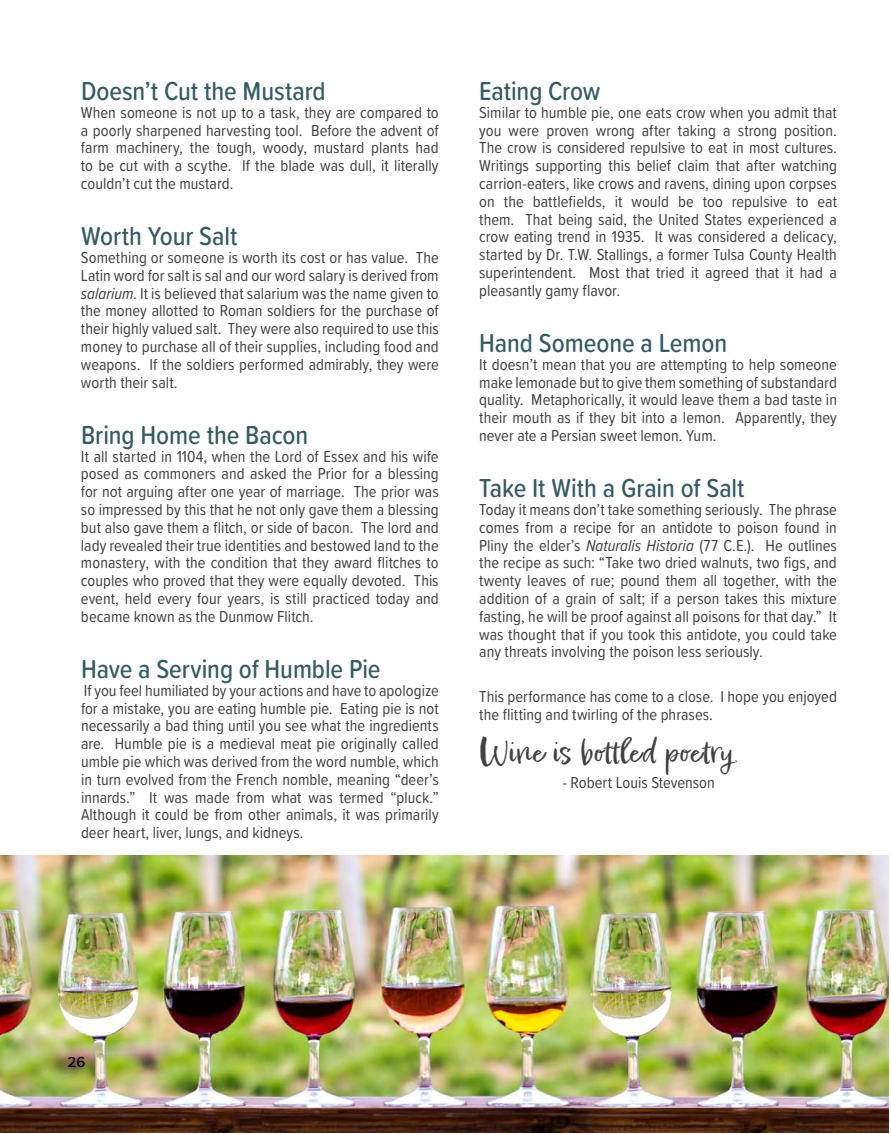
<style>
.page{position:relative;width:891px;height:1134px;background:#fff}
.page>*{position:absolute;margin:0;border:0;box-sizing:border-box;transform-origin:0 0}
.Story_Head{font:31.5px "Epicursive Script";letter-spacing:.01em;color:#414042}
.Story_Head-2{font:500 27px "Proxima Soft Cond";letter-spacing:-.005em;color:#355c62}
.Story_Head-3{font:16.5px/17.9px "Proxima Soft Cond";color:#414042;text-align:justify}
.t1{font:500 15px "Proxima Nova";color:#000}
.s1{font-style:italic}
</style>
<div class="page">
<img style="left:1px;top:855px;width:887px;height:277px">
<p class="Story_Head-2" style="left:81px;top:71px;width:246px">Doesn’t Cut the Mustard</p>
<p class="Story_Head-3" style="left:81px;top:103px;width:359px">When someone is not up to a task, they are compared to a poorly sharpened harvesting tool. Before the advent of farm machinery, the tough, woody, mustard plants had to be cut with a scythe. If the blade was dull, it literally couldn’t cut the mustard.</p>
<p class="Story_Head-2" style="left:81px;top:216px;width:158px">Worth Your Salt</p>
<p class="Story_Head-3" style="left:81px;top:248px;width:359px">Something or someone is worth its cost or has value. The Latin word for salt is sal and our word salary is derived from <span class="s1">salarium</span>. It is believed that salarium was the name given to the money allotted to Roman soldiers for the purchase of their highly valued salt. They were also required to use this money to purchase all of their supplies, including food and weapons. If the soldiers performed admirably, they were worth their salt.</p>
<p class="Story_Head-2" style="left:81px;top:415px;width:229px">Bring Home the Bacon</p>
<p class="Story_Head-3" style="left:81px;top:446px;width:359px">It all started in 1104, when the Lord of Essex and his wife posed as commoners and asked the Prior for a blessing for not arguing after one year of marriage. The prior was so impressed by this that he not only gave them a blessing but also gave them a flitch, or side of bacon. The lord and lady revealed their true identities and bestowed land to the monastery, with the condition that they award flitches to couples who proved that they were equally devoted. This event, held every four years, is still practiced today and became known as the Dunmow Flitch.</p>
<p class="Story_Head-2" style="left:81px;top:649px;width:301px">Have a Serving of Humble Pie</p>
<p class="Story_Head-3" style="left:81px;top:681px;width:359px">If you feel humiliated by your actions and have to apologize for a mistake, you are eating humble pie. Eating pie is not necessarily a bad thing until you see what the ingredients are. Humble pie is a medieval meat pie originally called umble pie which was derived from the word numble, which in turn evolved from the French nomble, meaning “deer’s innards.” It was made from what was termed “pluck.” Although it could be from other animals, it was primarily deer heart, liver, lungs, and kidneys.</p>
<p class="Story_Head-2" style="left:479px;top:71px;width:123px">Eating Crow</p>
<p class="Story_Head-3" style="left:479px;top:103px;width:359px">Similar to humble pie, one eats crow when you admit that you were proven wrong after taking a strong position.<br>The crow is considered repulsive to eat in most cultures.<br>Writings supporting this belief claim that after watching carrion-eaters, like crows and ravens, dining upon corpses on the battlefields, it would be too repulsive to eat them. That being said, the United States experienced a crow eating trend in 1935. It was considered a delicacy, started by Dr. T.W. Stallings, a former Tulsa County Health superintendent. Most that tried it agreed that it had a pleasantly gamy flavor.</p>
<p class="Story_Head-2" style="left:479px;top:323px;width:249px">Hand Someone a Lemon</p>
<p class="Story_Head-3" style="left:479px;top:355px;width:359px">It doesn’t mean that you are attempting to help someone make lemonade but to give them something of substandard quality. Metaphorically, it would leave them a bad taste in their mouth as if they bit into a lemon. Apparently, they never ate a Persian sweet lemon. Yum.</p>
<p class="Story_Head-2" style="left:479px;top:468px;width:267px">Take It With a Grain of Salt</p>
<p class="Story_Head-3" style="left:479px;top:500px;width:359px">Today it means don’t take something seriously. The phrase comes from a recipe for an antidote to poison found in Pliny the elder’s <span class="s1">Naturalis Historia</span> (77 C.E.). He outlines the recipe as such: “Take two dried walnuts, two figs, and twenty leaves of rue; pound them all together, with the addition of a grain of salt; if a person takes this mixture fasting, he will be proof against all poisons for that day.” It was thought that if you took this antidote, you could take any threats involving the poison less seriously.</p>
<p class="Story_Head-3" style="left:479px;top:687px;width:359px">This performance has come to a close. I hope you enjoyed the flitting and twirling of the phrases.</p>
<p class="Story_Head" style="left:479px;top:731px;width:261px">Wine is bottled poetry.</p>
<p class="Story_Head-3" style="left:563px;top:772px;width:154px">- Robert Louis Stevenson</p>
<p class="t1" style="left:68px;top:1050px;width:19px">26</p>
</div>
